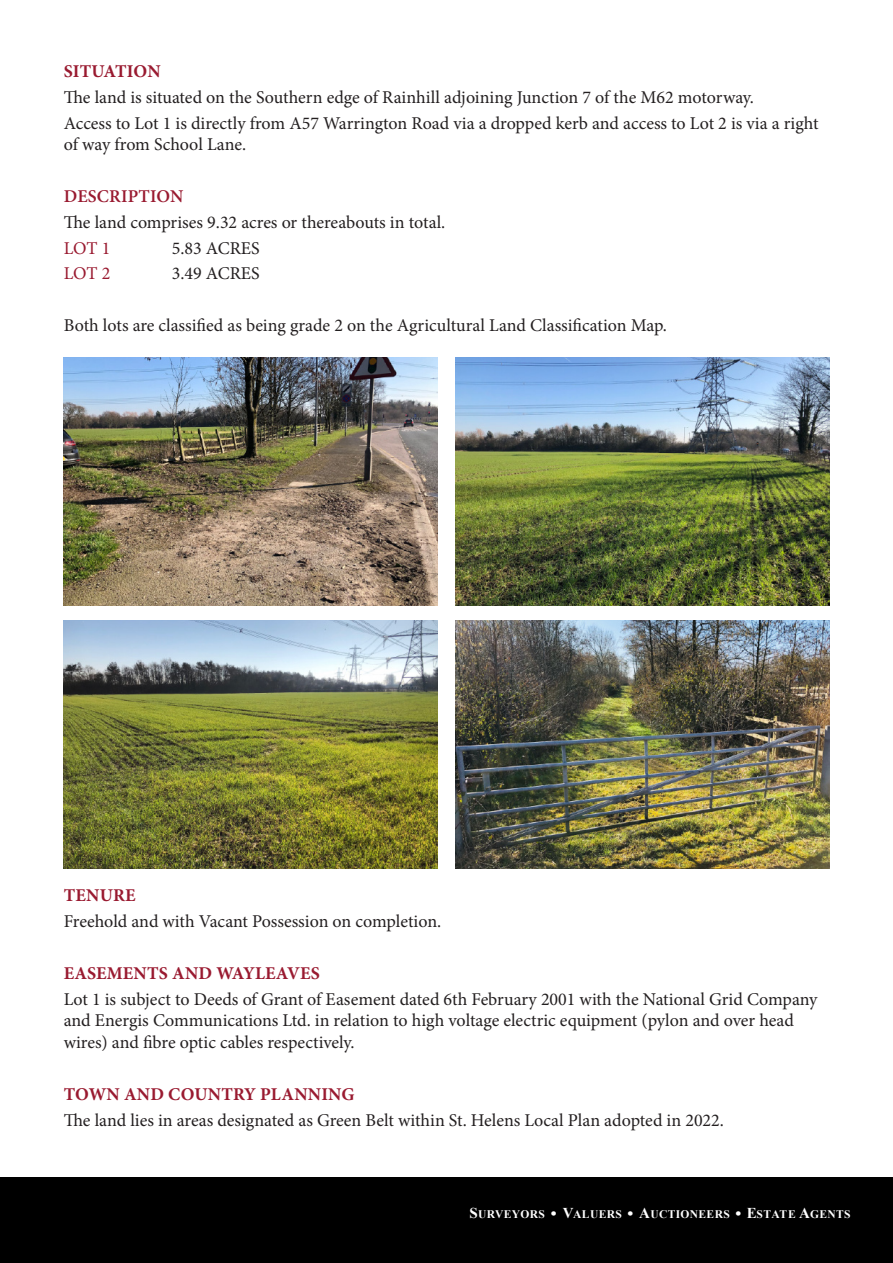
<style>
.page{position:relative;width:893px;height:1263px;background:#fff}
.page>*{position:absolute;margin:0;border:0;box-sizing:border-box;transform-origin:0 0}
.t1{font:18px/21.6px "Minion Pro";color:#231f20}
.t2{font:700 18px "Minion Pro";letter-spacing:.01em;color:#991a30}
.t3{font:600 18px "Minion Pro";letter-spacing:.01em;color:#991a30}
.t4{font:18px "Minion Pro";letter-spacing:-.005em;color:#991a30}
.t5{font:700 11.55px "Times New Roman";letter-spacing:.03em;color:#fff}
.s1{font-size:15px}
.s2{font-size:16.5px}
</style>
<div class="page">
<div style="left:0;top:1178px;width:893px;height:85px;background:#000"></div>
<img style="left:64px;top:357px;width:373px;height:249px">
<img style="left:64px;top:620px;width:373px;height:248px">
<img style="left:455px;top:357px;width:374px;height:249px">
<img style="left:455px;top:620px;width:374px;height:248px">
<p class="t2" style="left:64px;top:58px;width:98px">SITUATION</p>
<p class="t1" style="left:64px;top:86px;width:692px">The land is situated on the Southern edge of Rainhill adjoining Junction 7 of the M62 motorway.</p>
<p class="t1" style="left:64px;top:112px;width:756px">Access to Lot 1 is directly from A57 Warrington Road via a dropped kerb and access to Lot 2 is via a right of way from School Lane.</p>
<p class="t3" style="left:64px;top:184px;width:121px">DESCRIPTION</p>
<p class="t1" style="left:64px;top:211px;width:383px">The land comprises 9.32 acres or thereabouts in total.</p>
<p class="t4" style="left:64px;top:236px;width:48px">LOT 1</p>
<p class="t1" style="left:172px;top:237px;width:89px">5.83 ACRES</p>
<p class="t4" style="left:64px;top:262px;width:48px">LOT 2</p>
<p class="t1" style="left:172px;top:263px;width:89px">3.49 ACRES</p>
<p class="t1" style="left:64px;top:315px;width:605px">Both lots are classified as being grade 2 on the Agricultural Land Classification Map.</p>
<p class="t2" style="left:64px;top:883px;width:73px">TENURE</p>
<p class="t1" style="left:64px;top:911px;width:379px">Freehold and with Vacant Possession on completion.</p>
<p class="t2" style="left:64px;top:960px;width:258px">EASEMENTS AND WAYLEAVES</p>
<p class="t1" style="left:64px;top:988px;width:755px">Lot 1 is subject to Deeds of Grant of Easement dated 6th February 2001 with the National Grid Company and Energis Communications Ltd. in relation to high voltage electric equipment (pylon and over head wires) and fibre optic cables respectively.</p>
<p class="t2" style="left:64px;top:1081px;width:292px">TOWN AND COUNTRY PLANNING</p>
<p class="t1" style="left:64px;top:1109px;width:662px">The land lies in areas designated as Green Belt within St. Helens Local Plan adopted in 2022.</p>
<p class="t5" style="left:470px;top:1206px;width:382px"><span class="s1">S</span>URVEYORS <span class="s2">•</span> <span class="s1">V</span>ALUERS <span class="s2">•</span> <span class="s1">A</span>UCTIONEERS <span class="s2">•</span> <span class="s1">E</span>STATE <span class="s1">A</span>GENTS</p>
</div>
